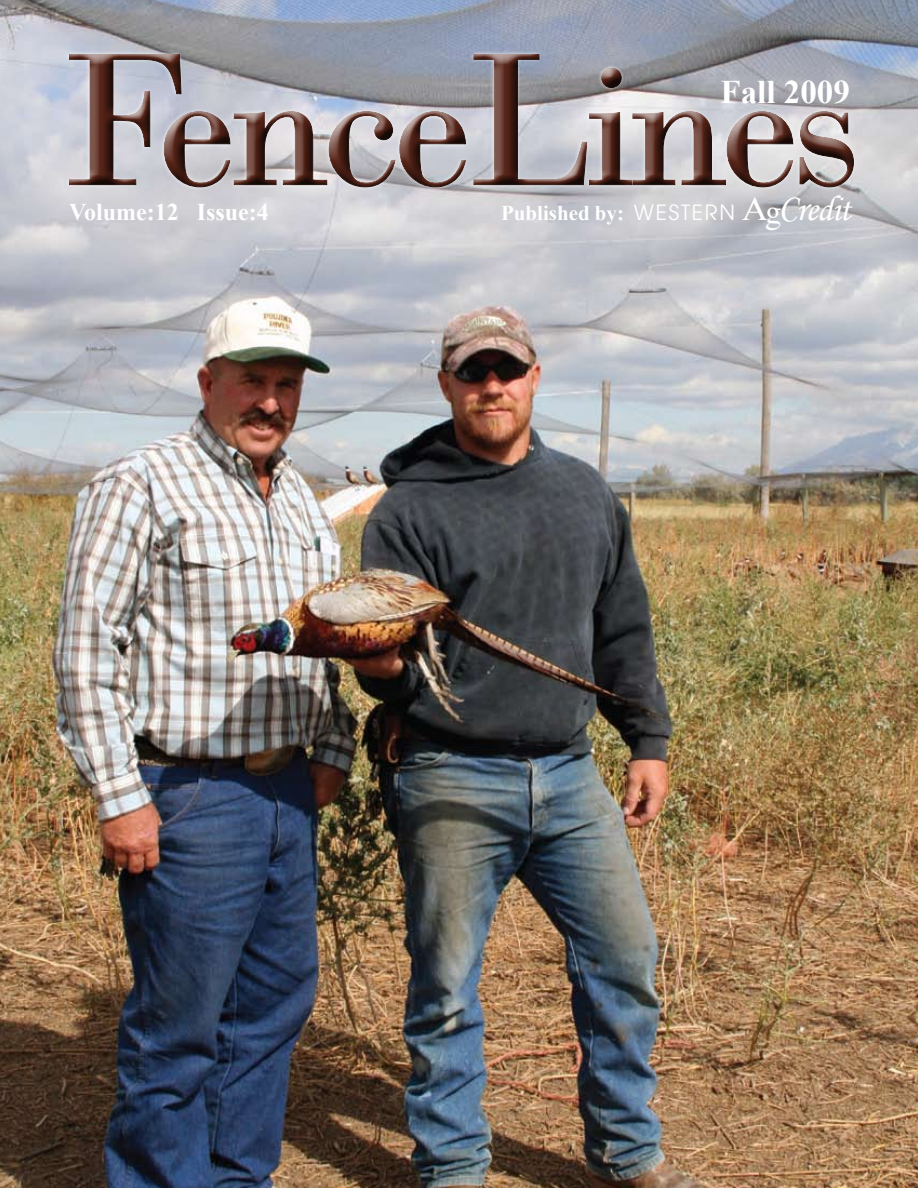
<style>
.page{position:relative;width:918px;height:1188px;background:#fff}
.page>*{position:absolute;margin:0;border:0;box-sizing:border-box;transform-origin:0 0}
.t1{font:184.65px "Bodoni";letter-spacing:-.04em;color:#562418}
.t2{font:700 33px "Times New Roman";color:#fff}
.t3{font:700 24px "Times New Roman";color:#fff}
.t4{font:700 21px "Times New Roman";color:#fff}
.s1{font-size:198.9px}
.s2{font-family:"Avant Garde";font-weight:400}
.s3{font-weight:400;font-size:33px}
.s4{font-family:"Times";font-weight:400;font-size:33px}
.s5{font-family:"Monotype Corsiva";font-weight:400;font-size:36px}
</style>
<div class="page">
<img style="left:0;top:0;width:918px;height:1188px">
<div style="left:58px;top:43px;width:801px;height:149px;background:#fff;opacity:.75"></div>
<div style="left:60px;top:47px;width:805px;height:151px;background:#000;opacity:.75"></div>
<h1 class="t1" style="left:58px;top:15px;width:804px"><span class="s1">F</span>ence<span class="s1">L</span>ines</h1>
<h2 class="t2" style="left:721px;top:69px;width:131px">Fall 2009</h2>
<p class="t3" style="left:69px;top:195px;width:201px">Volume:12 Issue:4</p>
<p class="t4" style="left:501px;top:198px;width:351px">Published by: <span class="s2">WESTERN</span> <span class="s3">A</span><span class="s4">g</span><span class="s5">Credit</span></p>
</div>
